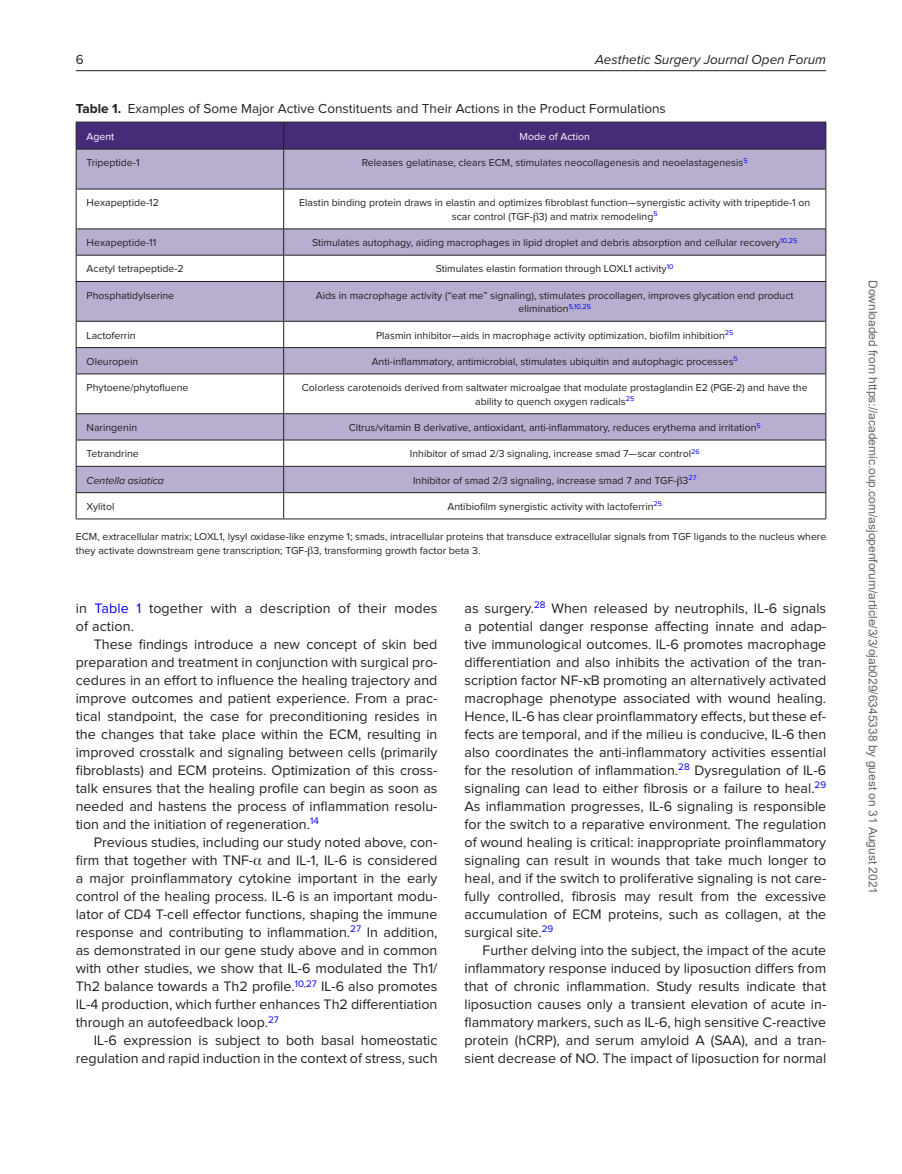
<style>
.page{position:relative;width:902px;height:1174px;background:#fff}
.page>*{position:absolute;margin:0;border:0;box-sizing:border-box;transform-origin:0 0}
.t1{font:14.25px/18px "Proxima Nova";color:#231f20;text-align:justify}
.t2{font:13.5px "Proxima Nova";color:#231f20}
.t3{font:italic 13.5px "Proxima Nova";color:#231f20}
.t4{font:12px "Arial";color:#666}
.t5{font:10.5px/13.5px "Proxima Nova";color:#231f20;text-align:center}
.t6{font:10.5px "Proxima Nova";color:#fff}
.t7{font:italic 10.5px "Proxima Nova";color:#231f20}
.s1{font-weight:700}
.s2{font-family:"Gandhari Unicode"}
.s3{color:#00f}
</style>
<div class="page">
<hr style="left:76px;top:70px;width:750px;height:1px;background:#231f20">
<div style="left:77px;top:150px;width:748px;height:39px;background:#b7aed0"></div>
<svg style="left:77px;top:190px;width:748px;height:328px"></svg>
<svg style="left:76px;top:122px;width:750px;height:27px;background:#442a75"></svg>
<hr style="left:76px;top:149px;width:208px;height:1px;background:#231f20">
<hr style="left:76px;top:149px;width:1px;height:40px;background:#231f20">
<hr style="left:284px;top:149px;width:542px;height:1px;background:#231f20">
<hr style="left:283px;top:149px;width:1px;height:40px;background:#231f20">
<hr style="left:825px;top:149px;width:1px;height:40px;background:#231f20">
<hr style="left:76px;top:189px;width:208px;height:1px;background:#231f20">
<hr style="left:76px;top:189px;width:1px;height:39px;background:#231f20">
<hr style="left:284px;top:189px;width:542px;height:1px;background:#231f20">
<hr style="left:283px;top:189px;width:1px;height:39px;background:#231f20">
<hr style="left:825px;top:189px;width:1px;height:39px;background:#231f20">
<hr style="left:76px;top:228px;width:208px;height:1px;background:#231f20">
<hr style="left:284px;top:228px;width:542px;height:1px;background:#231f20">
<hr style="left:76px;top:255px;width:208px;height:1px;background:#231f20">
<svg style="left:76px;top:229px;width:1px;height:52px"></svg>
<hr style="left:284px;top:255px;width:542px;height:1px;background:#231f20">
<svg style="left:283px;top:229px;width:1px;height:52px"></svg>
<svg style="left:825px;top:229px;width:1px;height:52px"></svg>
<hr style="left:76px;top:281px;width:208px;height:1px;background:#231f20">
<hr style="left:76px;top:282px;width:1px;height:39px;background:#231f20">
<hr style="left:284px;top:281px;width:542px;height:1px;background:#231f20">
<hr style="left:283px;top:282px;width:1px;height:39px;background:#231f20">
<hr style="left:825px;top:282px;width:1px;height:39px;background:#231f20">
<hr style="left:76px;top:321px;width:208px;height:1px;background:#231f20">
<hr style="left:284px;top:321px;width:542px;height:1px;background:#231f20">
<hr style="left:76px;top:347px;width:208px;height:1px;background:#231f20">
<svg style="left:76px;top:322px;width:1px;height:51px"></svg>
<hr style="left:284px;top:347px;width:542px;height:1px;background:#231f20">
<svg style="left:283px;top:322px;width:1px;height:51px"></svg>
<svg style="left:825px;top:322px;width:1px;height:51px"></svg>
<hr style="left:76px;top:373px;width:208px;height:1px;background:#231f20">
<hr style="left:76px;top:374px;width:1px;height:39px;background:#231f20">
<hr style="left:284px;top:373px;width:542px;height:1px;background:#231f20">
<hr style="left:283px;top:374px;width:1px;height:39px;background:#231f20">
<hr style="left:825px;top:374px;width:1px;height:39px;background:#231f20">
<hr style="left:76px;top:413px;width:208px;height:1px;background:#231f20">
<hr style="left:284px;top:413px;width:542px;height:1px;background:#231f20">
<hr style="left:76px;top:439px;width:208px;height:1px;background:#231f20">
<hr style="left:284px;top:439px;width:542px;height:1px;background:#231f20">
<hr style="left:76px;top:466px;width:208px;height:1px;background:#231f20">
<hr style="left:284px;top:466px;width:542px;height:1px;background:#231f20">
<hr style="left:76px;top:492px;width:208px;height:1px;background:#231f20">
<svg style="left:76px;top:414px;width:1px;height:104px"></svg>
<hr style="left:76px;top:518px;width:208px;height:1px;background:#231f20">
<hr style="left:284px;top:492px;width:542px;height:1px;background:#231f20">
<svg style="left:283px;top:414px;width:1px;height:104px"></svg>
<svg style="left:825px;top:414px;width:1px;height:104px"></svg>
<hr style="left:284px;top:518px;width:542px;height:1px;background:#231f20">
<p class="t2" style="left:76px;top:54px;width:9px">6</p>
<p class="t3" style="left:595px;top:54px;width:233px">Aesthetic Surgery Journal Open Forum</p>
<p class="t2" style="left:76px;top:102px;width:591px"><span class="s1">Table 1.</span> Examples of Some Major Active Constituents and Their Actions in the Product Formulations</p>
<p class="t6" style="left:87px;top:132px;width:29px">Agent</p>
<p class="t6" style="left:519px;top:132px;width:72px">Mode of Action</p>
<p class="t5" style="left:87px;top:157px;width:54px">Tripeptide-1</p>
<p class="t5" style="left:362px;top:157px;width:387px">Releases gelatinase, clears ECM, stimulates neocollagenesis and neoelastagenesis<sup>5</sup></p>
<p class="t5" style="left:87px;top:196px;width:74px">Hexapeptide-12</p>
<p class="t5" style="left:299px;top:196px;width:512px">Elastin binding protein draws in elastin and optimizes fibroblast function—synergistic activity with tripeptide-1 on scar control (TGF-<span class="s2">β</span>3) and matrix remodeling<sup>5</sup></p>
<p class="t5" style="left:87px;top:236px;width:71px">Hexapeptide-11</p>
<p class="t5" style="left:312px;top:236px;width:486px">Stimulates autophagy, aiding macrophages in lipid droplet and debris absorption and cellular recovery<sup>10</sup><sup>,</sup><sup>25</sup></p>
<p class="t5" style="left:87px;top:263px;width:99px">Acetyl tetrapeptide-2</p>
<p class="t5" style="left:436px;top:263px;width:239px">Stimulates elastin formation through LOXL1 activity<sup>10</sup></p>
<p class="t5" style="left:87px;top:289px;width:89px">Phosphatidylserine</p>
<p class="t5" style="left:316px;top:289px;width:479px">Aids in macrophage activity (“eat me” signaling), stimulates procollagen, improves glycation end product elimination<sup>5</sup><sup>,</sup><sup>10</sup><sup>,</sup><sup>25</sup></p>
<p class="t5" style="left:87px;top:329px;width:50px">Lactoferrin</p>
<p class="t5" style="left:376px;top:329px;width:359px">Plasmin inhibitor—aids in macrophage activity optimization, biofilm inhibition<sup>25</sup></p>
<p class="t5" style="left:87px;top:355px;width:53px">Oleuropein</p>
<p class="t5" style="left:371px;top:355px;width:367px">Anti-inflammatory, antimicrobial, stimulates ubiquitin and autophagic processes<sup>5</sup></p>
<p class="t5" style="left:87px;top:381px;width:103px">Phytoene/phytofluene</p>
<p class="t5" style="left:302px;top:381px;width:507px">Colorless carotenoids derived from saltwater microalgae that modulate prostaglandin E2 (PGE-2) and have the ability to quench oxygen radicals<sup>25</sup></p>
<p class="t5" style="left:87px;top:421px;width:52px">Naringenin</p>
<p class="t5" style="left:349px;top:421px;width:413px">Citrus/vitamin B derivative, antioxidant, anti-inflammatory, reduces erythema and irritation<sup>5</sup></p>
<p class="t5" style="left:87px;top:447px;width:54px">Tetrandrine</p>
<p class="t5" style="left:410px;top:447px;width:291px">Inhibitor of smad 2/3 signaling, increase smad 7—scar control<sup>26</sup></p>
<p class="t7" style="left:87px;top:475px;width:79px">Centella asiatica</p>
<p class="t5" style="left:413px;top:474px;width:285px">Inhibitor of smad 2/3 signaling, increase smad 7 and TGF-<span class="s2">β</span>3<sup>27</sup></p>
<p class="t5" style="left:87px;top:500px;width:29px">Xylitol</p>
<p class="t5" style="left:447px;top:500px;width:216px">Antibiofilm synergistic activity with lactoferrin<sup>25</sup></p>
<p class="t5" style="left:76px;top:530px;width:752px;text-align:left">ECM, extracellular matrix; LOXL1, lysyl oxidase-like enzyme 1; smads, intracellular proteins that transduce extracellular signals from TGF ligands to the nucleus where they activate downstream gene transcription; TGF-<span class="s2">β</span>3, transforming growth factor beta 3.</p>
<p class="t1" style="left:76px;top:600px;width:363px">in <span class="s3">Table 1</span> together with a description of their modes of action.</p>
<p class="t1" style="left:76px;top:636px;width:363px;text-indent:18px">These findings introduce a new concept of skin bed preparation and treatment in conjunction with surgical pro&shy;cedures in an effort to influence the healing trajectory and improve outcomes and patient experience. From a prac&shy;tical standpoint, the case for preconditioning resides in the changes that take place within the ECM, resulting in improved crosstalk and signaling between cells (primarily fibroblasts) and ECM proteins. Optimization of this cross&shy;talk ensures that the healing profile can begin as soon as needed and hastens the process of inflammation resolu&shy;tion and the initiation of regeneration.<sup>14</sup></p>
<p class="t1" style="left:76px;top:834px;width:363px;text-indent:18px">Previous studies, including our study noted above, con&shy;firm that together with TNF-<span class="s2">α</span> and IL-1, IL-6 is considered a major proinflammatory cytokine important in the early control of the healing process. IL-6 is an important modu&shy;lator of CD4 T-cell effector functions, shaping the immune response and contributing to inflammation.<sup>27</sup> In addition, as demonstrated in our gene study above and in common with other studies, we show that IL-6 modulated the Th1/ Th2 balance towards a Th2 profile.<sup>10</sup><sup>,</sup><sup>27</sup> IL-6 also promotes IL-4 production, which further enhances Th2 differentiation through an autofeedback loop.<sup>27</sup></p>
<p class="t1" style="left:76px;top:1032px;width:363px;text-align:right">IL-6 expression is subject to both basal homeostatic regulation and rapid induction in the context of stress, such</p>
<p class="t1" style="left:464px;top:600px;width:363px">as surgery.<sup>28</sup> When released by neutrophils, IL-6 signals a potential danger response affecting innate and adap&shy;tive immunological outcomes. IL-6 promotes macrophage differentiation and also inhibits the activation of the tran&shy;scription factor NF-<span class="s2">κ</span>B promoting an alternatively activated macrophage phenotype associated with wound healing.<br>Hence, IL-6 has clear proinflammatory effects, but these ef&shy;fects are temporal, and if the milieu is conducive, IL-6 then also coordinates the anti-inflammatory activities essential for the resolution of inflammation.<sup>28</sup> Dysregulation of IL-6 signaling can lead to either fibrosis or a failure to heal.<sup>29<br></sup>As inflammation progresses, IL-6 signaling is responsible for the switch to a reparative environment. The regulation of wound healing is critical: inappropriate proinflammatory signaling can result in wounds that take much longer to heal, and if the switch to proliferative signaling is not care&shy;fully controlled, fibrosis may result from the excessive accumulation of ECM proteins, such as collagen, at the surgical site.<sup>29</sup></p>
<p class="t1" style="left:464px;top:942px;width:363px;text-indent:18px">Further delving into the subject, the impact of the acute inflammatory response induced by liposuction differs from that of chronic inflammation. Study results indicate that liposuction causes only a transient elevation of acute in&shy;flammatory markers, such as IL-6, high sensitive C-reactive protein (hCRP), and serum amyloid A (SAA), and a tran&shy;sient decrease of NO. The impact of liposuction for normal</p>
<p class="t4" style="left:877px;top:280px;width:616px;rotate:90deg">Downloaded from https://academic.oup.com/asjopenforum/article/3/3/ojab029/6345338 by guest on 31 August 2021</p>
</div>
